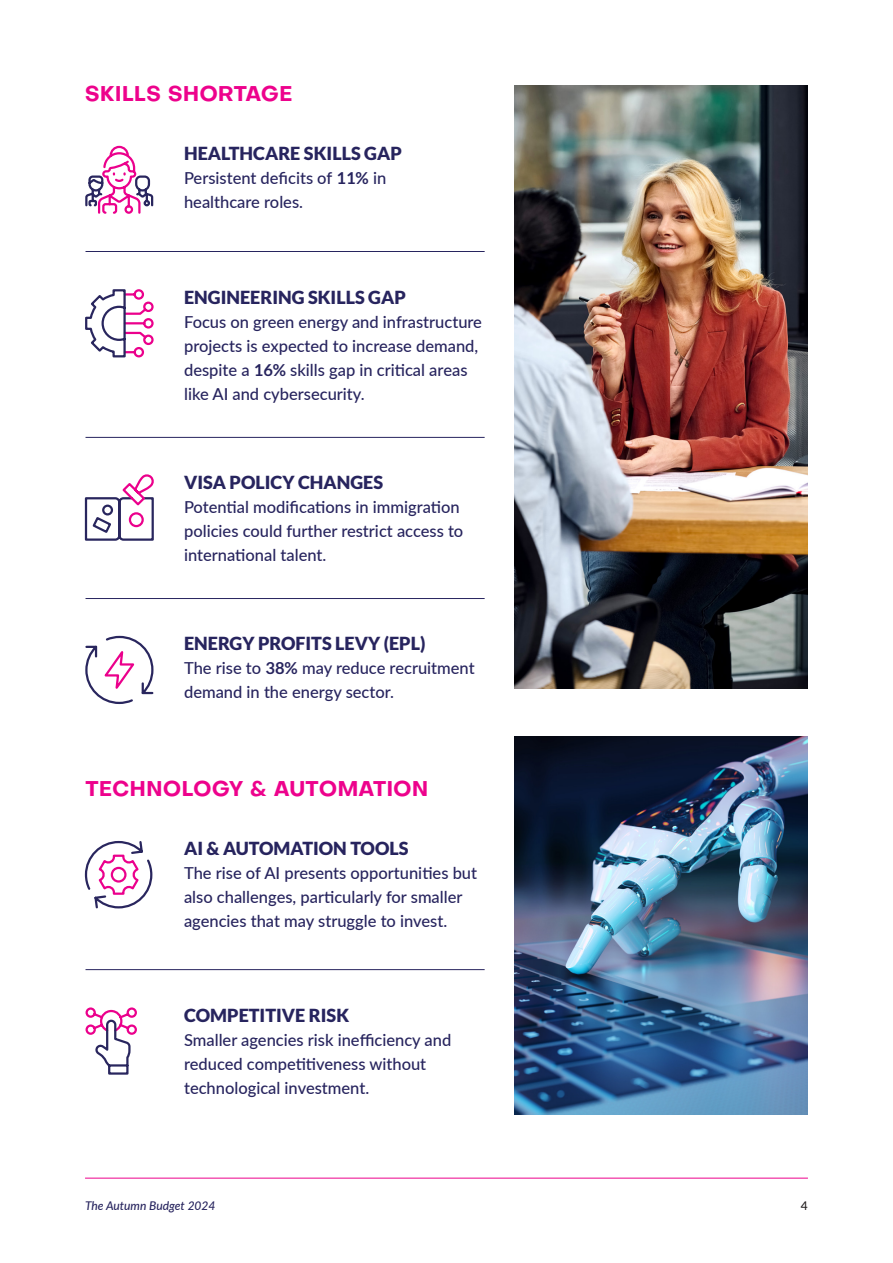
<style>
.page{position:relative;width:893px;height:1263px;background:#fff}
.page>*{position:absolute;margin:0;border:0;box-sizing:border-box;transform-origin:0 0}
.Sub_Headline{font:700 21px "Objective";color:#ed028c}
.Body{font:900 18px "Lato";color:#27245e}
.Body-2{font:500 16.5px/24px "Lato";color:#27245e}
.t1{font:italic 500 12px "Lato";color:#27245e}
.t2{font:500 12px "Lato";color:#231f20}
.s1{font-weight:700}
</style>
<div class="page">
<hr style="left:85px;top:1178px;width:723px;height:1px;background:#ed028c">
<svg style="left:85px;top:289px;width:69px;height:69px"></svg>
<svg style="left:84px;top:474px;width:70px;height:67px"></svg>
<svg style="left:85px;top:635px;width:69px;height:69px"></svg>
<svg style="left:85px;top:145px;width:69px;height:69px"></svg>
<hr style="left:86px;top:251px;width:399px;height:1px;background:#27245e">
<hr style="left:86px;top:437px;width:399px;height:1px;background:#27245e">
<hr style="left:86px;top:598px;width:399px;height:1px;background:#27245e">
<hr style="left:86px;top:969px;width:399px;height:1px;background:#27245e">
<svg style="left:84px;top:840px;width:69px;height:69px"></svg>
<svg style="left:85px;top:1007px;width:52px;height:68px"></svg>
<img style="left:515px;top:85px;width:293px;height:604px">
<img style="left:515px;top:737px;width:293px;height:377px">
<p class="Sub_Headline" style="left:85px;top:78px;width:209px">SKILLS SHORTAGE</p>
<p class="Body" style="left:184px;top:143px;width:219px">HEALTHCARE SKILLS GAP</p>
<p class="Body-2" style="left:184px;top:166px;width:204px">Persistent deficits of <span class="s1">11%</span> in healthcare roles.</p>
<p class="Body" style="left:184px;top:287px;width:223px">ENGINEERING SKILLS GAP</p>
<p class="Body-2" style="left:184px;top:309px;width:299px">Focus on green energy and infrastructure projects is expected to increase demand, despite a <span class="s1">16%</span> skills gap in critical areas like AI and cybersecurity.</p>
<p class="Body" style="left:184px;top:472px;width:201px">VISA POLICY CHANGES</p>
<p class="Body-2" style="left:184px;top:494px;width:281px">Potential modifications in immigration policies could further restrict access to international talent.</p>
<p class="Body" style="left:184px;top:633px;width:243px">ENERGY PROFITS LEVY (EPL)</p>
<p class="Body-2" style="left:184px;top:656px;width:292px">The rise to <span class="s1">38%</span> may reduce recruitment demand in the energy sector.</p>
<p class="Sub_Headline" style="left:86px;top:773px;width:344px">TECHNOLOGY &amp; AUTOMATION</p>
<p class="Body" style="left:184px;top:838px;width:226px">AI &amp; AUTOMATION TOOLS</p>
<p class="Body-2" style="left:184px;top:861px;width:295px">The rise of AI presents opportunities but also challenges, particularly for smaller agencies that may struggle to invest.</p>
<p class="Body" style="left:184px;top:1005px;width:167px">COMPETITIVE RISK</p>
<p class="Body-2" style="left:184px;top:1027px;width:269px">Smaller agencies risk inefficiency and reduced competitiveness without technological investment.</p>
<p class="t1" style="left:85px;top:1197px;width:132px">The Autumn Budget 2024</p>
<p class="t2" style="left:801px;top:1197px;width:8px">4</p>
</div>
